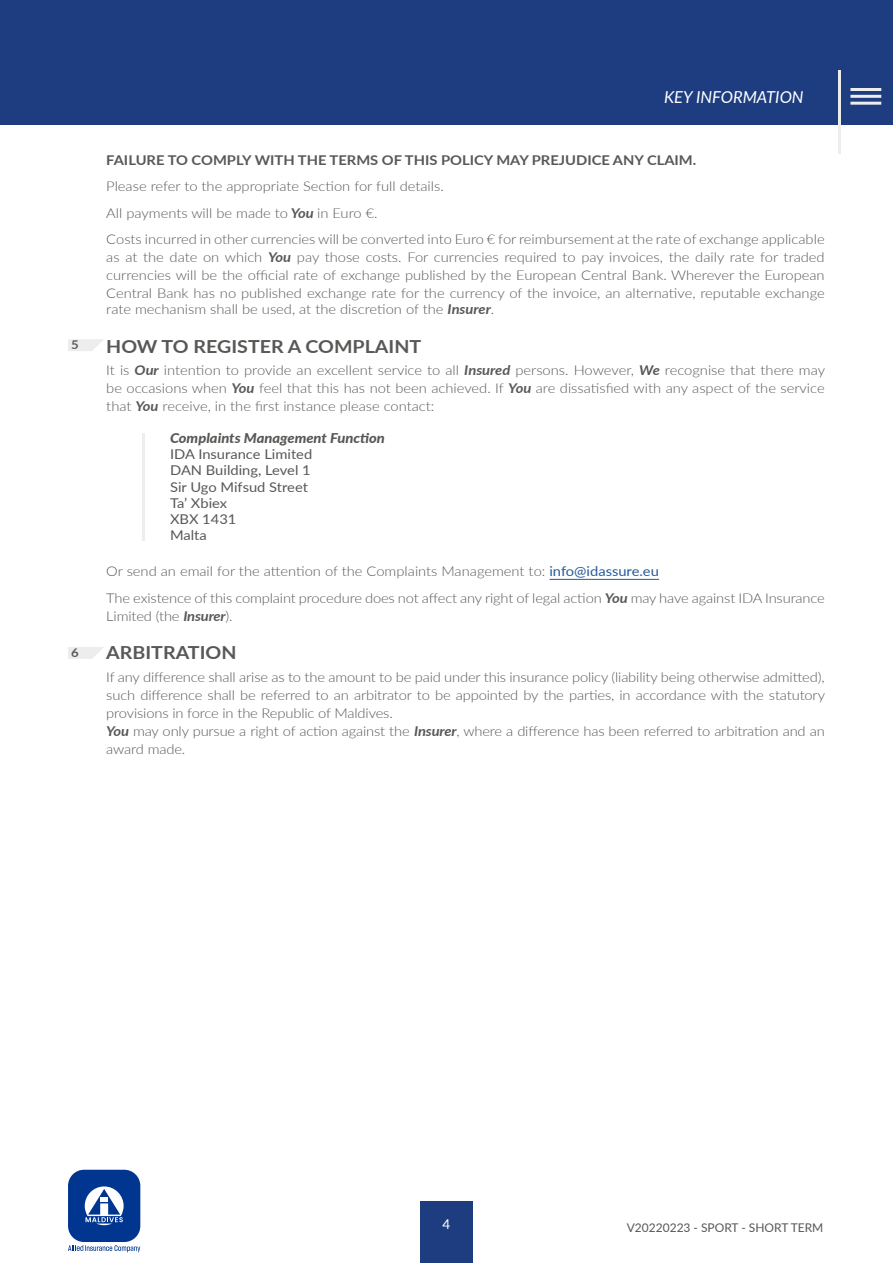
<style>
.page{position:relative;width:893px;height:1263px;background:#fff}
.page>*{position:absolute;margin:0;border:0;box-sizing:border-box;transform-origin:0 0}
.t1{font:700 18px "Lato";color:#585856;scale:1.09 1}
.t2{font:italic 16.5px "Lato";color:#fff}
.t3{font:300 13.5px/18px "Lato";letter-spacing:-.01em;color:#585856;scale:1.09 1}
.t4{font:13.5px/16.2px "Lato";color:#585856;scale:1.09 1}
.t5{font:700 13.5px "Lato";color:#585856;scale:1.09 1}
.t6{font:italic 800 13.5px "Lato";color:#585856;scale:1.09 1}
.t7{font:13.5px "Lato";color:#fff}
.t8{font:12px "Lato";color:#575756}
.t9{font:700 12px "Lato";color:#585856;scale:1.09 1}
.s1{font-weight:700;font-style:italic}
.s2{font-weight:400;color:#275b9b}
</style>
<div class="page">
<div style="left:420px;top:1201px;width:52px;height:62px;background:#1e3d80"></div>
<div style="left:0;top:0;width:893px;height:124px;background:#1e3d80"></div>
<div style="left:68px;top:1170px;width:72px;height:72px;background:#00368f;border-radius:16px"></div>
<svg style="left:85px;top:1186px;width:39px;height:39px"></svg>
<svg style="left:68px;top:1245px;width:72px;height:7px"></svg>
<hr style="left:838px;top:71px;width:3px;height:83px;background:#eeeded">
<hr style="left:850px;top:88px;width:31px;height:3px;background:#eeeded">
<hr style="left:850px;top:95px;width:31px;height:3px;background:#eeeded">
<hr style="left:850px;top:102px;width:31px;height:3px;background:#eeeded">
<hr style="left:550px;top:579px;width:109px;height:1px;background:#275b9b">
<svg style="left:68px;top:339px;width:36px;height:12px"></svg>
<svg style="left:68px;top:647px;width:36px;height:12px"></svg>
<hr style="left:142px;top:433px;width:3px;height:107px;background:#eeeded">
<p class="t9" style="left:71px;top:337px;width:8px">5</p>
<p class="t9" style="left:71px;top:645px;width:8px">6</p>
<p class="t2" style="left:664px;top:87px;width:141px">KEY INFORMATION</p>
<p class="t5" style="left:106px;top:151px;width:543px">FAILURE TO COMPLY WITH THE TERMS OF THIS POLICY MAY PREJUDICE ANY CLAIM.</p>
<p class="t3" style="left:106px;top:173px;width:661px;line-height:26.5px">Please refer to the appropriate Section for full details.<br>All payments will be made to <span class="s1">You</span> in Euro €.<br>Costs incurred in other currencies will be converted into Euro € for reimbursement at the rate of exchange applicable</p>
<p class="t3" style="left:106px;top:248px;width:661px;text-align:justify">as at the date on which <span class="s1">You</span> pay those costs. For currencies required to pay invoices, the daily rate for traded currencies will be the official rate of exchange published by the European Central Bank. Wherever the European Central Bank has no published exchange rate for the currency of the invoice, an alternative, reputable exchange</p>
<p class="t3" style="left:106px;top:300px;width:358px">rate mechanism shall be used, at the discretion of the <span class="s1">Insurer</span>.</p>
<h1 class="t1" style="left:106px;top:335px;width:290px">HOW TO REGISTER A COMPLAINT</h1>
<p class="t3" style="left:106px;top:361px;width:661px;text-align:justify">It is <span class="s1">Our</span> intention to provide an excellent service to all <span class="s1">Insured</span> persons. However, <span class="s1">We</span> recognise that there may be occasions when <span class="s1">You</span> feel that this has not been achieved. If <span class="s1">You</span> are dissatisfied with any aspect of the service that <span class="s1">You</span> receive, in the first instance please contact:</p>
<p class="t6" style="left:170px;top:430px;width:199px">Complaints Management Function</p>
<p class="t4" style="left:170px;top:446px;width:132px">IDA Insurance Limited<br>DAN Building, Level 1<br>Sir Ugo Mifsud Street<br>Ta’ Xbiex<br>XBX 1431<br>Malta</p>
<p class="t3" style="left:106px;top:558px;width:661px;line-height:26.5px">Or send an email for the attention of the Complaints Management to: <span class="s2">info@idassure.eu<br></span>The existence of this complaint procedure does not affect any right of legal action <span class="s1">You</span> may have against IDA Insurance</p>
<p class="t3" style="left:106px;top:606px;width:117px">Limited (the <span class="s1">Insurer</span>).</p>
<h1 class="t1" style="left:106px;top:641px;width:121px">ARBITRATION</h1>
<p class="t3" style="left:106px;top:667px;width:661px">If any difference shall arise as to the amount to be paid under this insurance policy (liability being otherwise admitted), such difference shall be referred to an arbitrator to be appointed by the parties, in accordance with the statutory provisions in force in the Republic of Maldives.<br><span class="s1">You</span> may only pursue a right of action against the <span class="s1">Insurer</span>, where a difference has been referred to arbitration and an award made.</p>
<p class="t7" style="left:443px;top:1216px;width:9px">4</p>
<p class="t8" style="left:627px;top:1220px;width:198px">V20220223 - SPORT - SHORT TERM</p>
</div>
